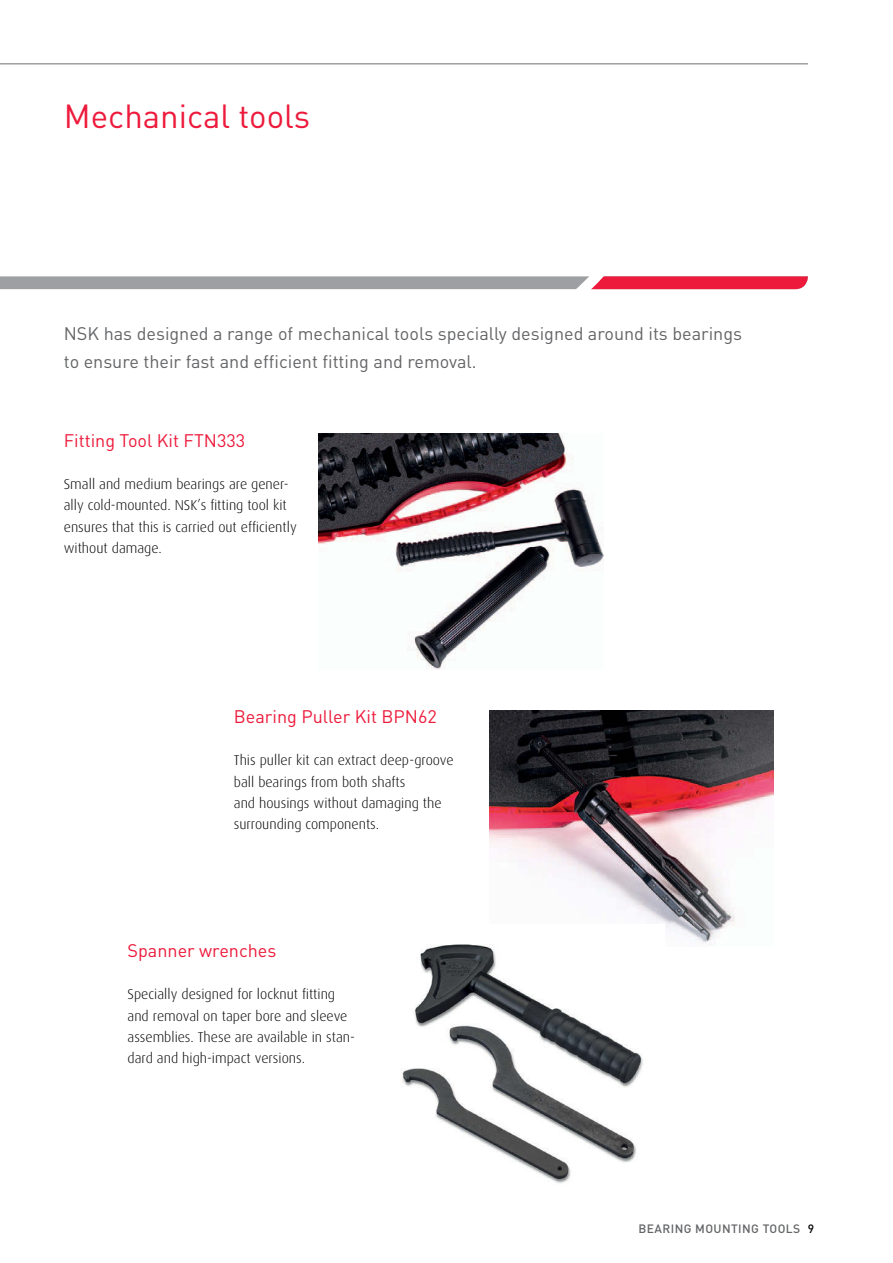
<style>
.page{position:relative;width:893px;height:1263px;background:#fff}
.page>*{position:absolute;margin:0;border:0;box-sizing:border-box;transform-origin:0 0}
.t1{font:33px "DIN Pro";color:#ed1a3b}
.t2{font:18px/27.6px "DIN Pro";color:#636466}
.t3{font:18px "DIN Pro";color:#ed1a3b}
.t4{font:300 14.25px/21.3px "Dax Pro";color:#000}
.t5{font:500 12px "DIN Pro";letter-spacing:.035em;color:#636466}
.s1{color:#000}
</style>
<div class="page">
<svg style="left:0;top:276px;width:808px;height:14px;background:#b98993"></svg>
<hr style="left:0;top:63px;width:808px;height:2px;background:#9d9fa2">
<img style="left:319px;top:434px;width:284px;height:236px">
<img style="left:489px;top:710px;width:284px;height:233px">
<img style="left:401px;top:925px;width:264px;height:258px">
<h1 class="t1" style="left:64px;top:90px;width:248px">Mechanical tools</h1>
<p class="t2" style="left:64px;top:318px;width:680px">NSK has designed a range of mechanical tools specially designed around its bearings to ensure their fast and efficient fitting and removal.</p>
<p class="t3" style="left:64px;top:426px;width:183px">Fitting Tool Kit FTN333</p>
<p class="t4" style="left:64px;top:473px;width:234px">Small and medium bearings are gener&shy;ally cold-mounted. NSK’s fitting tool kit ensures that this is carried out efficiently without damage.</p>
<p class="t3" style="left:234px;top:702px;width:205px">Bearing Puller Kit BPN62</p>
<p class="t4" style="left:234px;top:749px;width:221px">This puller kit can extract deep-groove ball bearings from both shafts<br>and housings without damaging the surrounding components.</p>
<p class="t3" style="left:128px;top:936px;width:150px">Spanner wrenches</p>
<p class="t4" style="left:128px;top:983px;width:229px">Specially designed for locknut fitting and removal on taper bore and sleeve assemblies. These are available in stan&shy;dard and high-impact versions.</p>
<p class="t5" style="left:638px;top:1219px;width:177px">BEARING MOUNTING TOOLS <span class="s1">9</span></p>
</div>
